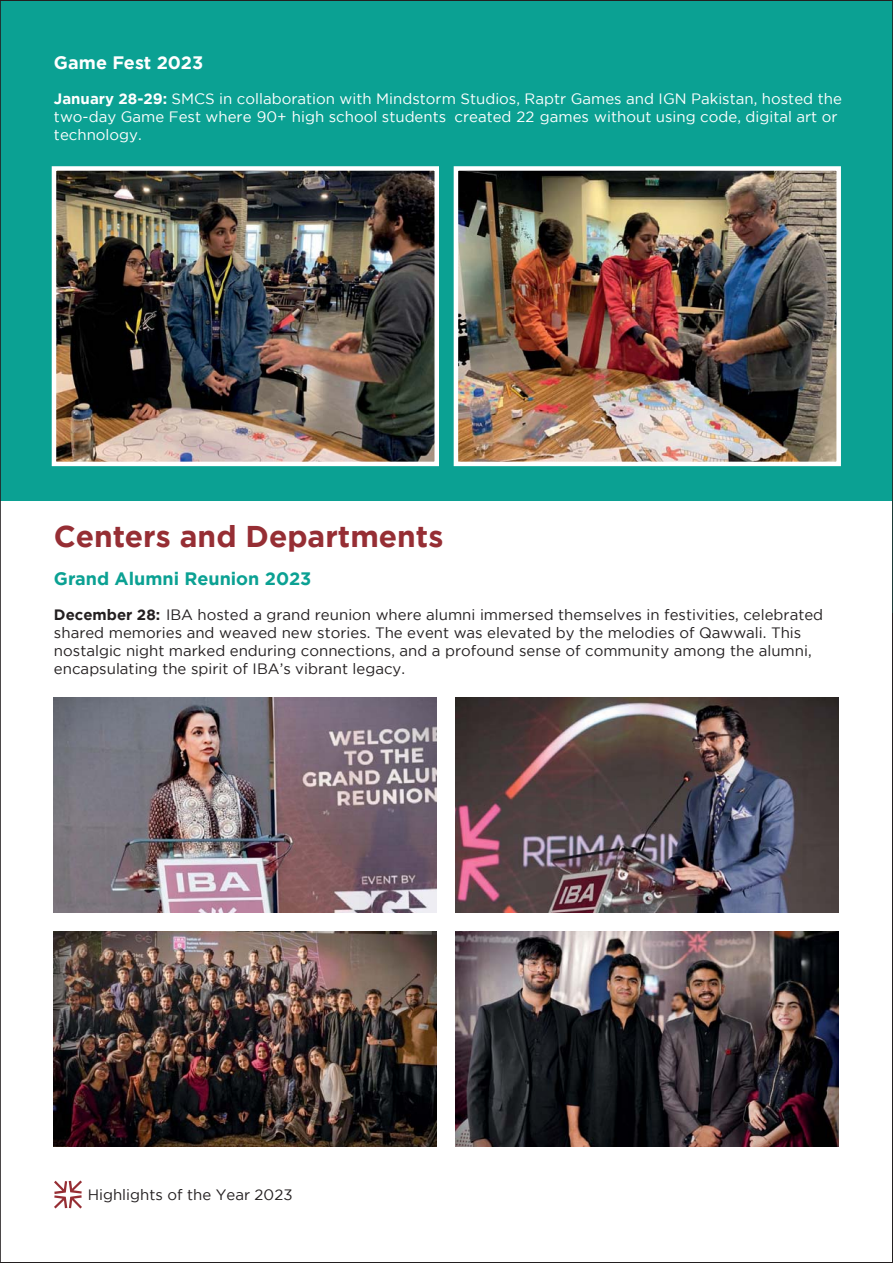
<style>
.page{position:relative;width:893px;height:1263px;background:#fff}
.page>*{position:absolute;margin:0;border:0;box-sizing:border-box;transform-origin:0 0}
.t1{font:700 30px "Gotham";color:#962e34}
.t2{font:700 18px "Gotham";color:#0ba193}
.t3{font:700 18px "Gotham";color:#fff}
.t4{font:15px/18px "Gotham";color:#231f20}
.t5{font:15px/18px "Gotham";color:#fff}
.s1{font-weight:700}
</style>
<div class="page">
<img style="left:0;top:0;width:892px;height:1263px">
<img style="left:54px;top:697px;width:383px;height:216px">
<img style="left:54px;top:931px;width:383px;height:216px">
<img style="left:456px;top:697px;width:383px;height:216px">
<img style="left:456px;top:931px;width:383px;height:216px">
<svg style="left:892px;top:0;width:1px;height:1263px"></svg>
<svg style="left:54px;top:1181px;width:28px;height:28px"></svg>
<p class="t3" style="left:54px;top:56px;width:151px">Game Fest 2023</p>
<p class="t5" style="left:54px;top:90px;width:789px"><span class="s1">January 28-29:</span> SMCS in collaboration with Mindstorm Studios, Raptr Games and IGN Pakistan, hosted the two-day Game Fest where 90+ high school students created 22 games without using code, digital art or technology.</p>
<h1 class="t1" style="left:54px;top:526px;width:391px">Centers and Departments</h1>
<p class="t2" style="left:54px;top:573px;width:259px">Grand Alumni Reunion 2023</p>
<p class="t4" style="left:54px;top:607px;width:771px"><span class="s1">December 28:</span> IBA hosted a grand reunion where alumni immersed themselves in festivities, celebrated shared memories and weaved new stories. The event was elevated by the melodies of Qawwali. This nostalgic night marked enduring connections, and a profound sense of community among the alumni, encapsulating the spirit of IBA’s vibrant legacy.</p>
<p class="t4" style="left:88px;top:1187px;width:206px">Highlights of the Year 2023</p>
</div>
